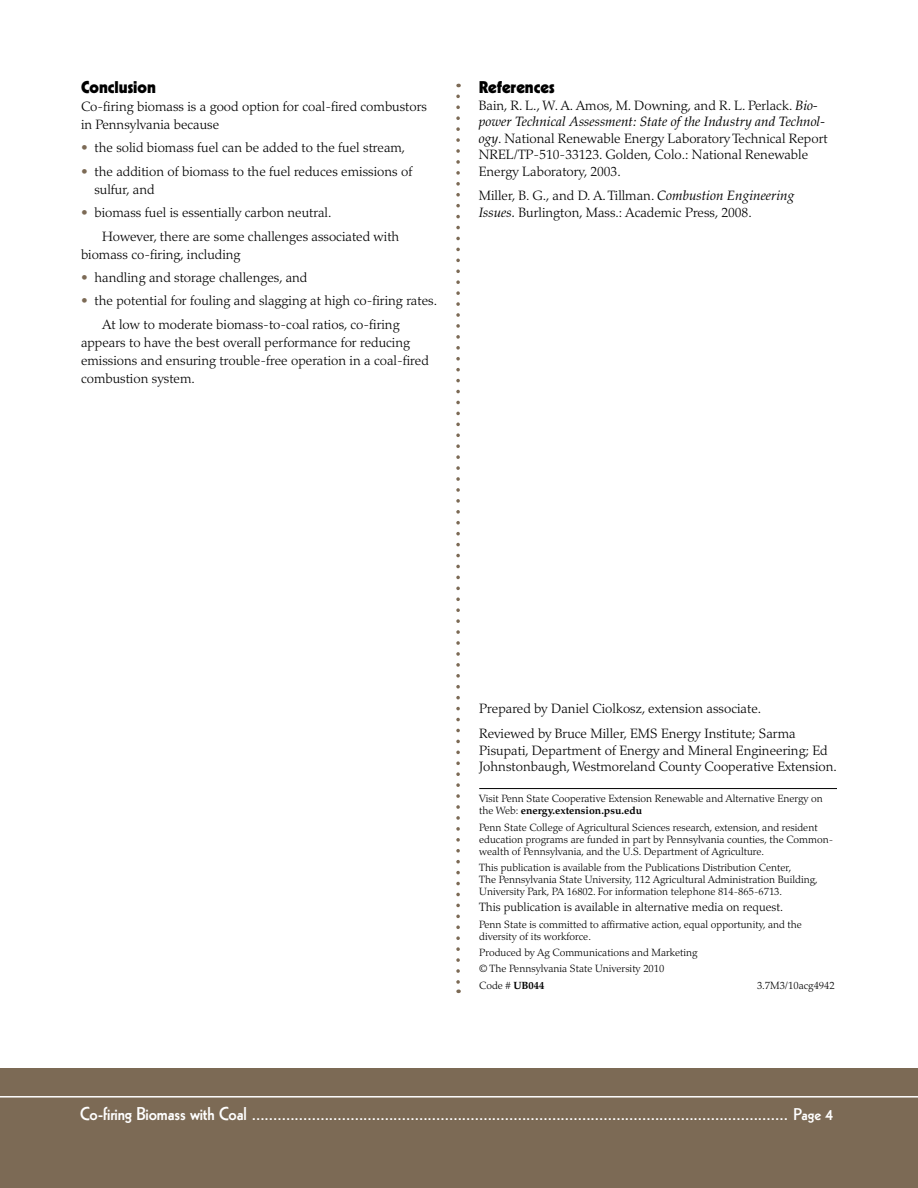
<style>
.page{position:relative;width:918px;height:1188px;background:#fff}
.page>*{position:absolute;margin:0;border:0;box-sizing:border-box;transform-origin:0 0}
.t1{font:800 16.5px "Kabel LT Std";color:#fff}
.t2{font:900 16.5px "Kabel LT Std";color:#000}
.t3{font:300 13.5px/16.5px "Palatino LT Std";color:#000}
.t4{font:300 12px "Palatino LT Std";color:#000}
.t5{font:300 10.5px/12px "Palatino LT Std";color:#000}
.s1{color:#7c6a55}
.s2{font-weight:400;font-style:italic}
.s3{font-weight:700}
.s4{font-size:18px}
</style>
<div class="page">
<div style="left:0;top:1068px;width:918px;height:120px;background:#7c6a55"></div>
<hr style="left:479px;top:788px;width:358px;height:1px;background:#000">
<hr style="left:0;top:1096px;width:918px;height:2px;background:#fff">
<svg style="left:456px;top:96px;width:4px;height:897px"></svg>
<p class="t2" style="left:81px;top:77px;width:76px">Conclusion</p>
<p class="t3" style="left:81px;top:98px;width:348px;line-height:18px">Co-firing biomass is a good option for coal-fired combustors in Pennsylvania because</p>
<p class="t3" style="left:81px;top:140px;width:326px"><span class="s1">•</span> the solid biomass fuel can be added to the fuel stream,</p>
<p class="t3" style="left:94px;top:163px;width:319px;line-height:18px;text-indent:-14px"><span class="s1">•</span> the addition of biomass to the fuel reduces emissions of sulfur, and</p>
<p class="t3" style="left:102px;top:201px;width:299px;line-height:23.4px;text-indent:-21px"><span class="s1">•</span> biomass fuel is essentially carbon neutral.<br>However, there are some challenges associated with</p>
<p class="t3" style="left:81px;top:246px;width:161px">biomass co-firing, including</p>
<p class="t3" style="left:81px;top:269px;width:228px"><span class="s1">•</span> handling and storage challenges, and</p>
<p class="t3" style="left:102px;top:289px;width:337px;line-height:23.4px;text-indent:-21px"><span class="s1">•</span> the potential for fouling and slagging at high co-firing rates.<br>At low to moderate biomass-to-coal ratios, co-firing</p>
<p class="t3" style="left:81px;top:333px;width:349px;line-height:18px">appears to have the best overall performance for reducing emissions and ensuring trouble-free operation in a coal-fired combustion system.</p>
<p class="t2" style="left:479px;top:77px;width:77px">References</p>
<p class="t3" style="left:479px;top:97px;width:350px">Bain, R. L., W. A. Amos, M. Downing, and R. L. Perlack. <span class="s2">Bio&shy;power Technical Assessment: State of the Industry and Technol&shy;ogy</span>. National Renewable Energy Laboratory Technical Report NREL/TP-510-33123. Golden, Colo.: National Renewable Energy Laboratory, 2003.</p>
<p class="t3" style="left:479px;top:188px;width:317px">Miller, B. G., and D. A. Tillman. <span class="s2">Combustion Engineering<br>Issues.</span> Burlington, Mass.: Academic Press, 2008.</p>
<p class="t3" style="left:479px;top:697px;width:318px;line-height:24.6px">Prepared by Daniel Ciolkosz, extension associate.<br>Reviewed by Bruce Miller, EMS Energy Institute; Sarma</p>
<p class="t3" style="left:479px;top:742px;width:359px">Pisupati, Department of Energy and Mineral Engineering; Ed<br>Johnstonbaugh, Westmoreland County Cooperative Extension.</p>
<p class="t5" style="left:479px;top:793px;width:345px">Visit Penn State Cooperative Extension Renewable and Alternative Energy on the Web: <span class="s3">energy.extension.psu.edu</span></p>
<p class="t5" style="left:479px;top:821px;width:355px">Penn State College of Agricultural Sciences research, extension, and resident education programs are funded in part by Pennsylvania counties, the Common&shy;wealth of Pennsylvania, and the U.S. Department of Agriculture.</p>
<p class="t5" style="left:479px;top:862px;width:340px">This publication is available from the Publications Distribution Center,<br>The Pennsylvania State University, 112 Agricultural Administration Building,<br>University Park, PA 16802. For information telephone 814-865-6713.</p>
<p class="t4" style="left:479px;top:900px;width:305px">This publication is available in alternative media on request.</p>
<p class="t5" style="left:479px;top:918px;width:324px">Penn State is committed to affirmative action, equal opportunity, and the diversity of its workforce.</p>
<p class="t5" style="left:479px;top:944px;width:220px;line-height:16.4px">Produced by Ag Communications and Marketing © The Pennsylvania State University 2010<br>Code # <span class="s3">UB044</span></p>
<p class="t5" style="left:757px;top:979px;width:79px">3.7M3/10acg4942</p>
<p class="t1" style="left:80px;top:1105px;width:755px"><span class="s4">Co-firing Biomass with Coal</span> ............................................................................................................................. Page 4</p>
</div>
